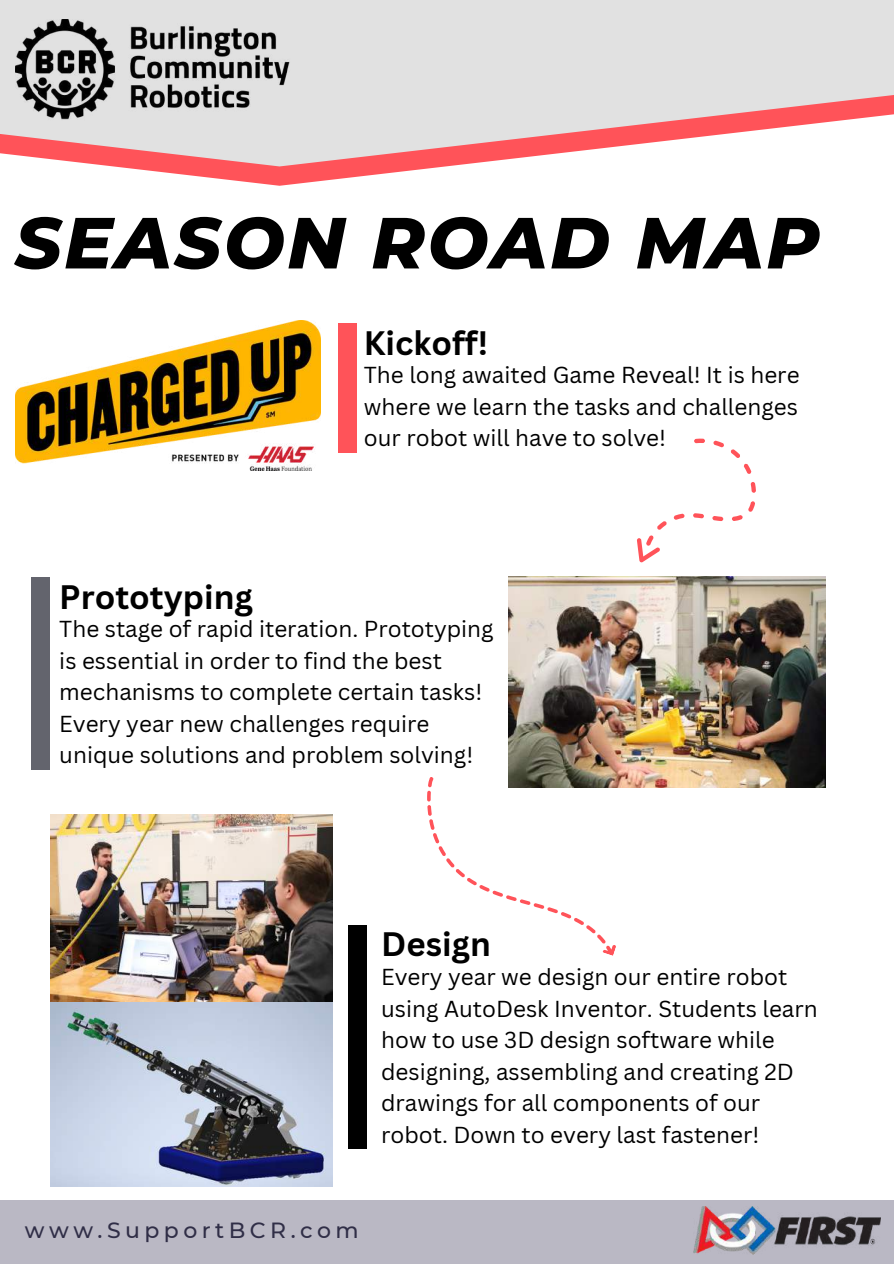
<style>
.page{position:relative;width:894px;height:1264px;background:#fff}
.page>*{position:absolute;margin:0;border:0;box-sizing:border-box;transform-origin:0 0}
.t1{font:italic 800 72.15px "Montserrat";letter-spacing:.035em;color:#000}
.t2{font:700 33px "Canva Sans";color:#000}
.t3{font:22.5px/31.5px "Canva Sans";color:#000}
.t4{font:500 21.9px "Montserrat";letter-spacing:.205em;color:#302e47}
</style>
<div class="page">
<div style="left:0;top:1200px;width:893px;height:63px;background:#bab8c4"></div>
<svg style="left:110px;top:166px;width:339px;height:20px"></svg>
<svg style="left:0;top:0;width:893px;height:166px;fill:#e1e1e1"></svg>
<img style="left:15px;top:320px;width:305px;height:150px">
<div style="left:338px;top:323px;width:18px;height:129px;background:#ff5359"></div>
<svg style="left:637px;top:438px;width:118px;height:124px"></svg>
<img style="left:509px;top:577px;width:316px;height:210px">
<div style="left:31px;top:577px;width:19px;height:192px;background:#63646d"></div>
<svg style="left:427px;top:776px;width:221px;height:179px"></svg>
<img style="left:50px;top:814px;width:282px;height:372px">
<div style="left:347px;top:924px;width:19px;height:224px;background:#000"></div>
<img style="left:15px;top:19px;width:277px;height:102px">
<img style="left:693px;top:1206px;width:187px;height:48px">
<h1 class="t1" style="left:15px;top:198px;width:806px">SEASON ROAD MAP</h1>
<h2 class="t2" style="left:364px;top:319px;width:126px">Kickoff!</h2>
<p class="t3" style="left:364px;top:359px;width:437px;text-align:justify">The long awaited Game Reveal! It is here where we learn the tasks and challenges our robot will have to solve!</p>
<h2 class="t2" style="left:59px;top:573px;width:195px">Prototyping</h2>
<p class="t3" style="left:59px;top:613px;width:436px">The stage of rapid iteration. Prototyping is essential in order to find the best mechanisms to complete certain tasks!<br>Every year new challenges require unique solutions and problem solving!</p>
<h2 class="t2" style="left:381px;top:921px;width:111px">Design</h2>
<p class="t3" style="left:381px;top:960px;width:438px">Every year we design our entire robot using AutoDesk Inventor. Students learn how to use 3D design software while designing, assembling and creating 2D drawings for all components of our robot. Down to every last fastener!</p>
<p class="t4" style="left:25px;top:1216px;width:335px">www.SupportBCR.com</p>
</div>
